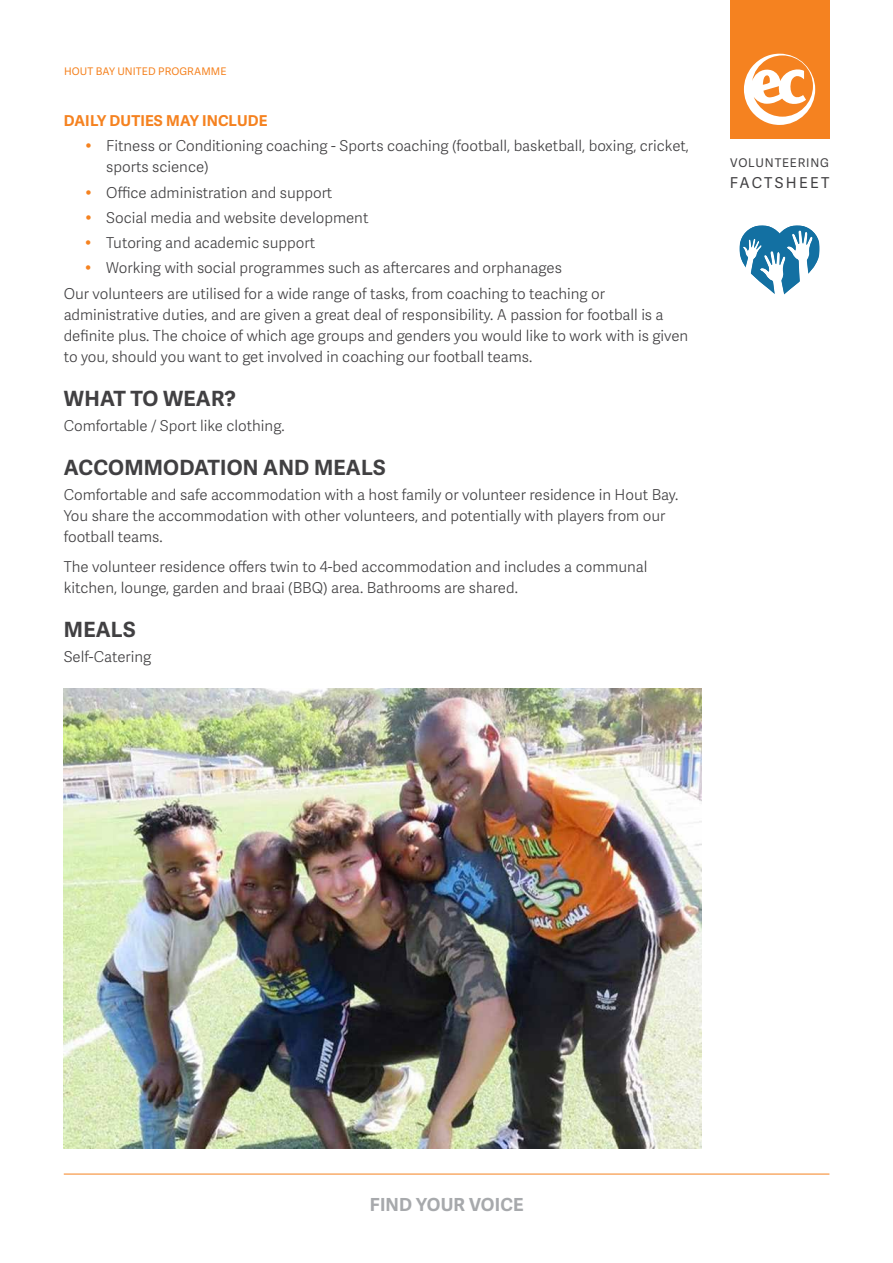
<style>
.page{position:relative;width:893px;height:1263px;background:#fff}
.page>*{position:absolute;margin:0;border:0;box-sizing:border-box;transform-origin:0 0}
.t1{font:700 21px "Adelle Sans";letter-spacing:.01em;color:#414042}
.t2{font:700 18px "Adelle Sans";letter-spacing:.01em;color:#a7a9ac}
.t3{font:300 15px/21px "Adelle Sans";color:#414042}
.t4{font:700 15px "Adelle Sans";letter-spacing:.01em;color:#f58220}
.t5{font:15px "Adelle Sans";letter-spacing:.155em;color:#414042}
.t6{font:12px "Adelle Sans";letter-spacing:.07em;color:#414042}
.t7{font:10.5px "Adelle Sans";letter-spacing:.01em;color:#f58220}
</style>
<div class="page">
<img style="left:64px;top:689px;width:638px;height:459px">
<hr style="left:64px;top:1174px;width:765px;height:1px;background:#f58220">
<div style="left:730px;top:0;width:99px;height:139px;background:#f58220"></div>
<svg style="left:744px;top:54px;width:71px;height:71px"></svg>
<svg style="left:739px;top:225px;width:80px;height:70px"></svg>
<p class="t7" style="left:64px;top:65px;width:164px">HOUT BAY UNITED PROGRAMME</p>
<p class="t4" style="left:64px;top:112px;width:205px">DAILY DUTIES MAY INCLUDE</p>
<p class="t3" style="left:106px;top:136px;width:584px">Fitness or Conditioning coaching - Sports coaching (football, basketball, boxing, cricket, sports science)</p>
<p class="t3" style="left:106px;top:182px;width:228px">Office administration and support</p>
<p class="t3" style="left:106px;top:208px;width:264px">Social media and website development</p>
<p class="t3" style="left:106px;top:233px;width:210px">Tutoring and academic support</p>
<p class="t3" style="left:106px;top:258px;width:457px">Working with social programmes such as aftercares and orphanages</p>
<p class="t3" style="left:64px;top:283px;width:543px">Our volunteers are utilised for a wide range of tasks, from coaching to teaching or</p>
<p class="t3" style="left:64px;top:304px;width:626px">administrative duties, and are given a great deal of responsibility. A passion for football is a definite plus. The choice of which age groups and genders you would like to work with is given to you, should you want to get involved in coaching our football teams.</p>
<h1 class="t1" style="left:64px;top:386px;width:173px">WHAT TO WEAR?</h1>
<p class="t3" style="left:64px;top:416px;width:223px">Comfortable / Sport like clothing.</p>
<h1 class="t1" style="left:64px;top:455px;width:323px">ACCOMMODATION AND MEALS</h1>
<p class="t3" style="left:64px;top:485px;width:616px">Comfortable and safe accommodation with a host family or volunteer residence in Hout Bay.<br>You share the accommodation with other volunteers, and potentially with players from our football teams.</p>
<p class="t3" style="left:64px;top:556px;width:585px">The volunteer residence offers twin to 4-bed accommodation and includes a communal kitchen, lounge, garden and braai (BBQ) area. Bathrooms are shared.</p>
<h1 class="t1" style="left:64px;top:617px;width:73px">MEALS</h1>
<p class="t3" style="left:64px;top:647px;width:89px">Self-Catering</p>
<p class="t6" style="left:730px;top:155px;width:100px">VOLUNTEERING</p>
<p class="t5" style="left:730px;top:174px;width:101px">FACTSHEET</p>
<p class="t2" style="left:370px;top:1194px;width:155px">FIND YOUR VOICE</p>
</div>
